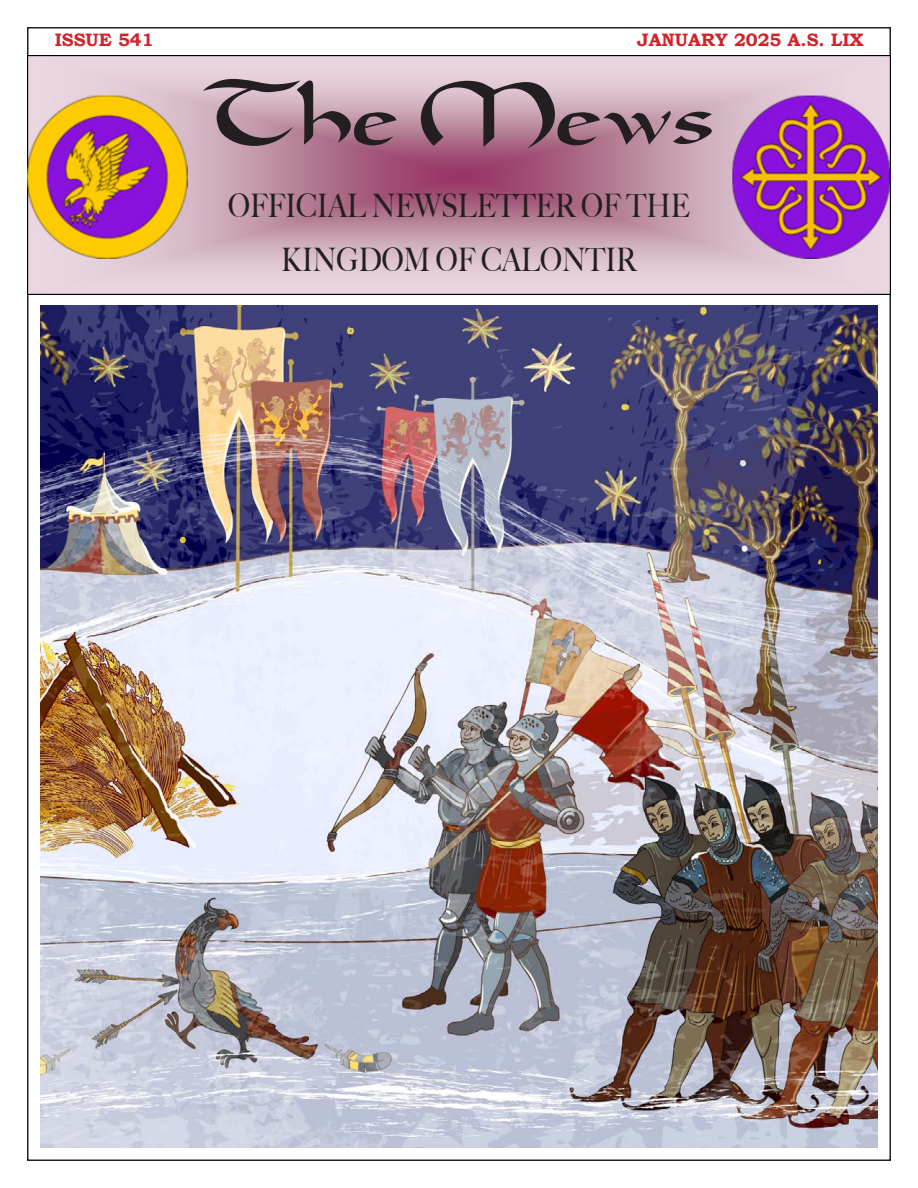
<style>
.page{position:relative;width:918px;height:1188px;background:#fff}
.page>*{position:absolute;margin:0;border:0;box-sizing:border-box;transform-origin:0 0}
.t1{font:108px "Dorovar FLF Carolus";color:#231f20}
.t2{font:500 32.4px/54px "Big Caslon";color:#231f20;text-align:center;scale:.83 1}
.t3{font:700 18px "Bookman Old Style";color:#d1232a}
</style>
<div class="page">
<img style="left:27px;top:55px;width:864px;height:240px">
<img style="left:40px;top:305px;width:838px;height:843px">
<p class="t3" style="left:55px;top:27px;width:100px">ISSUE 541</p>
<p class="t3" style="left:637px;top:27px;width:228px">JANUARY 2025 A.S. LIX</p>
<p class="t1" style="left:203px;top:57px;width:514px">The Mews</p>
<p class="t2" style="left:228px;top:178px;width:558px">OFFICIAL NEWSLETTER OF THE<br>KINGDOM OF CALONTIR</p>
</div>
